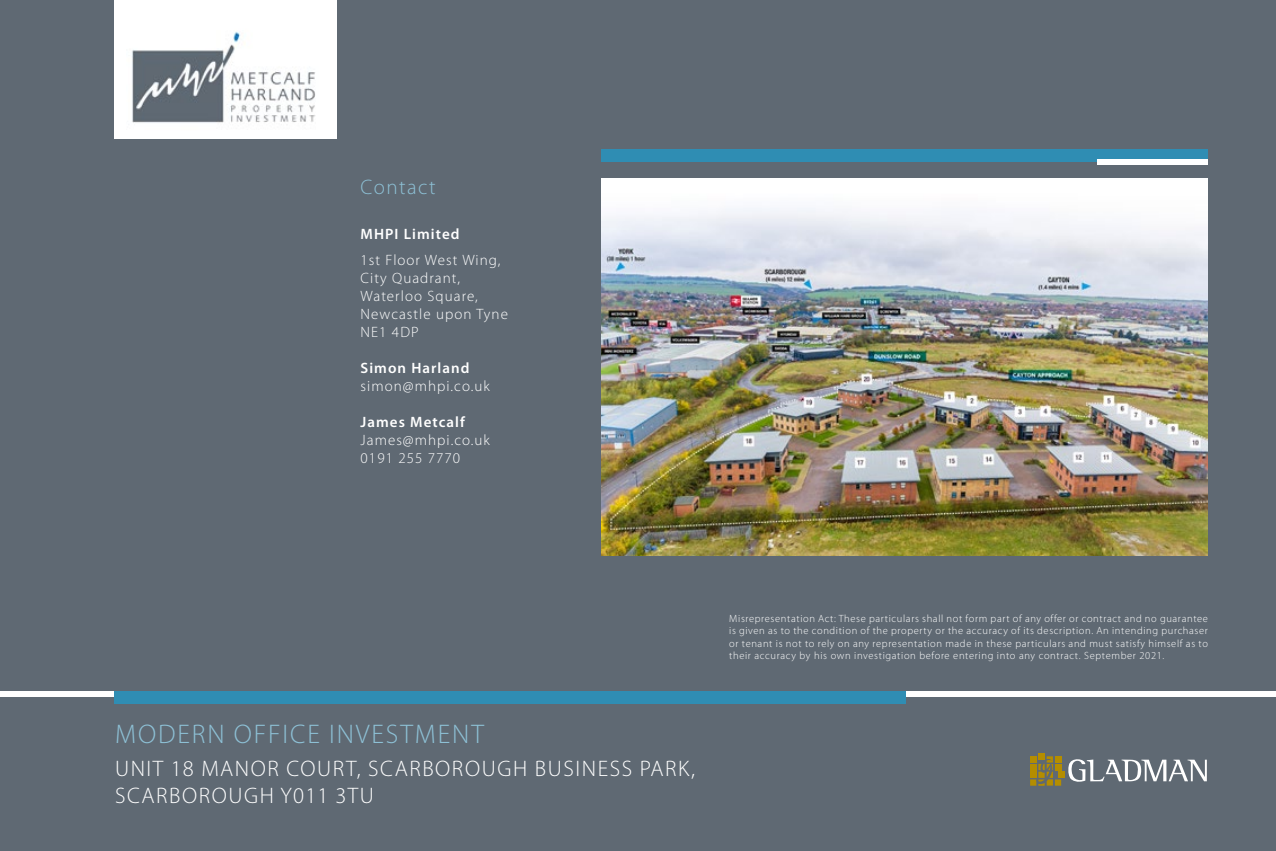
<style>
.page{position:relative;width:1276px;height:851px;background:#fff}
.page>*{position:absolute;margin:0;border:0;box-sizing:border-box;transform-origin:0 0}
.t1{font:300 27px "Myriad Pro";letter-spacing:.07em;color:#8dc0d5}
.t2{font:300 22.5px/27px "Myriad Pro";letter-spacing:.07em;color:#fff}
.t3{font:300 21px "Myriad Pro";letter-spacing:.07em;color:#8dc0d5}
.t4{font:300 15px/18px "Myriad Pro";letter-spacing:.07em;color:#fff}
.t5{font:600 15px "Myriad Pro";letter-spacing:.07em;color:#fff}
.t6{font:300 10.5px/12.6px "Myriad Pro";letter-spacing:.06em;color:#fff;text-align:justify}
</style>
<div class="page">
<div style="left:0;top:0;width:1276px;height:690px;background:#5f6973"></div>
<div style="left:0;top:697px;width:1276px;height:153px;background:#5f6973"></div>
<div style="left:115px;top:690px;width:791px;height:13px;background:#2f8db3"></div>
<div style="left:115px;top:0;width:222px;height:139px;background:#fff"></div>
<div style="left:601px;top:149px;width:606px;height:13px;background:#2f8db3"></div>
<div style="left:1097px;top:160px;width:110px;height:5px;background:#fff"></div>
<img style="left:601px;top:178px;width:607px;height:378px">
<div style="left:1038px;top:752px;width:6px;height:7px;background:#b48d00"></div>
<svg style="left:1030px;top:756px;width:176px;height:29px"></svg>
<img style="left:132px;top:31px;width:183px;height:92px">
<h3 class="t3" style="left:360px;top:175px;width:77px">Contact</h3>
<h3 class="t5" style="left:360px;top:225px;width:100px">MHPI Limited</h3>
<h3 class="t4" style="left:360px;top:251px;width:149px">1st Floor West Wing,<br>City Quadrant,<br>Waterloo Square,<br>Newcastle upon Tyne<br>NE1 4DP</h3>
<h3 class="t5" style="left:360px;top:359px;width:110px">Simon Harland</h3>
<h3 class="t4" style="left:360px;top:377px;width:131px">simon@mhpi.co.uk</h3>
<h3 class="t5" style="left:360px;top:413px;width:106px">James Metcalf</h3>
<h3 class="t4" style="left:360px;top:431px;width:131px">James@mhpi.co.uk<br>0191 255 7770</h3>
<h1 class="t1" style="left:115px;top:718px;width:370px">MODERN OFFICE INVESTMENT</h1>
<h2 class="t2" style="left:115px;top:754px;width:581px">UNIT 18 MANOR COURT, SCARBOROUGH BUSINESS PARK,<br>SCARBOROUGH Y011 3TU</h2>
<p class="t6" style="left:729px;top:612px;width:480px">Misrepresentation Act: These particulars shall not form part of any offer or contract and no guarantee is given as to the condition of the property or the accuracy of its description. An intending purchaser or tenant is not to rely on any representation made in these particulars and must satisfy himself as to their accuracy by his own investigation before entering into any contract. September 2021.</p>
</div>
